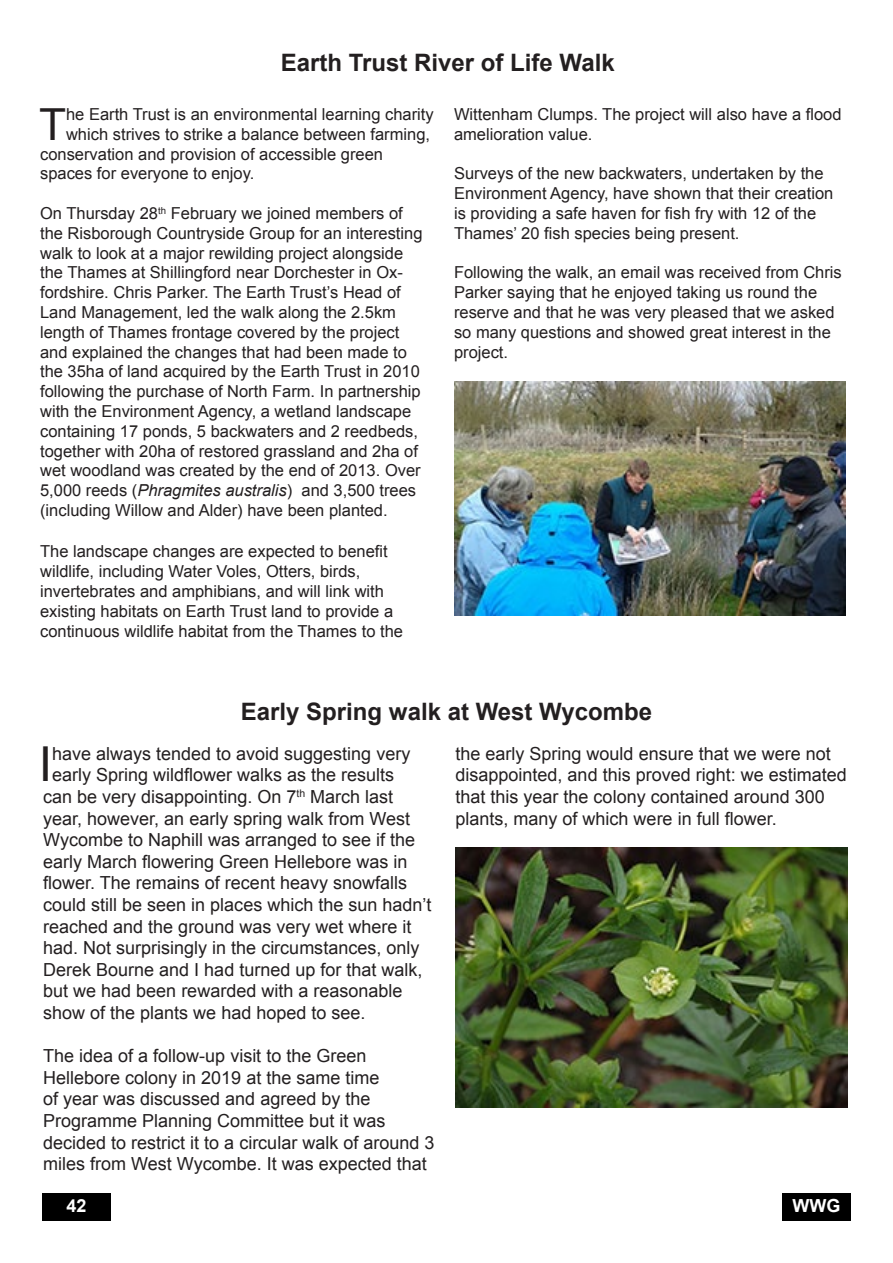
<style>
.page{position:relative;width:893px;height:1263px;background:#fff}
.page>*{position:absolute;margin:0;border:0;box-sizing:border-box;transform-origin:0 0}
.t1{font:48.15px "Arial";color:#231f20}
.t2{font:44.1px "Arial";color:#231f20}
.t3{font:700 24px "Arial";color:#231f20}
.t4{font:18px/21.6px "Arial";color:#231f20}
.t5{font:700 18px "Arial";color:#fff}
.t6{font:16.5px/19.8px "Arial";color:#231f20}
.s1{font-style:italic}
</style>
<div class="page">
<div style="left:782px;top:1193px;width:68px;height:27px;background:#000"></div>
<div style="left:43px;top:1193px;width:68px;height:27px;background:#000"></div>
<img style="left:456px;top:848px;width:391px;height:259px">
<img style="left:454px;top:381px;width:391px;height:234px">
<h3 class="t3" style="left:281px;top:47px;width:335px">Earth Trust River of Life Walk</h3>
<h2 class="t2" style="left:39px;top:95px;width:28px">T</h2>
<p class="t6" style="left:66px;top:104px;width:369px">he Earth Trust is an environmental learning charity</p>
<p class="t6" style="left:66px;top:124px;width:366px">which strives to strike a balance between farming,</p>
<p class="t6" style="left:40px;top:144px;width:344px">conservation and provision of accessible green</p>
<p class="t6" style="left:40px;top:164px;width:216px">spaces for everyone to enjoy.</p>
<p class="t6" style="left:40px;top:203px;width:384px">On Thursday 28<sup>th</sup> February we joined members of the Risborough Countryside Group for an interesting walk to look at a major rewilding project alongside the Thames at Shillingford near Dorchester in Ox&shy;fordshire. Chris Parker. The Earth Trust’s Head of Land Management, led the walk along the 2.5km length of Thames frontage covered by the project and explained the changes that had been made to the 35ha of land acquired by the Earth Trust in 2010 following the purchase of North Farm. In partnership with the Environment Agency, a wetland landscape containing 17 ponds, 5 backwaters and 2 reedbeds, together with 20ha of restored grassland and 2ha of wet woodland was created by the end of 2013. Over 5,000 reeds (<span class="s1">Phragmites australis</span>) and 3,500 trees (including Willow and Alder) have been planted.</p>
<p class="t6" style="left:40px;top:542px;width:364px">The landscape changes are expected to benefit wildlife, including Water Voles, Otters, birds, invertebrates and amphibians, and will link with existing habitats on Earth Trust land to provide a continuous wildlife habitat from the Thames to the</p>
<p class="t6" style="left:454px;top:104px;width:389px">Wittenham Clumps. The project will also have a flood amelioration value.</p>
<p class="t6" style="left:454px;top:164px;width:381px">Surveys of the new backwaters, undertaken by the Environment Agency, have shown that their creation is providing a safe haven for fish fry with 12 of the Thames’ 20 fish species being present.</p>
<p class="t6" style="left:454px;top:263px;width:389px">Following the walk, an email was received from Chris Parker saying that he enjoyed taking us round the reserve and that he was very pleased that we asked so many questions and showed great interest in the project.</p>
<h3 class="t3" style="left:241px;top:695px;width:413px">Early Spring walk at West Wycombe</h3>
<h1 class="t1" style="left:39px;top:733px;width:15px">I</h1>
<p class="t4" style="left:52px;top:743px;width:360px">have always tended to avoid suggesting very</p>
<p class="t4" style="left:52px;top:764px;width:344px">early Spring wildflower walks as the results</p>
<p class="t4" style="left:43px;top:786px;width:351px">can be very disappointing. On 7<sup>th</sup> March last</p>
<p class="t4" style="left:43px;top:807px;width:368px">year, however, an early spring walk from West</p>
<p class="t4" style="left:43px;top:829px;width:373px">Wycombe to Naphill was arranged to see if the</p>
<p class="t4" style="left:43px;top:851px;width:366px">early March flowering Green Hellebore was in</p>
<p class="t4" style="left:43px;top:872px;width:365px">flower. The remains of recent heavy snowfalls</p>
<p class="t4" style="left:43px;top:894px;width:390px">could still be seen in places which the sun hadn’t</p>
<p class="t4" style="left:43px;top:915px;width:370px">reached and the ground was very wet where it</p>
<p class="t4" style="left:43px;top:937px;width:378px">had. Not surprisingly in the circumstances, only</p>
<p class="t4" style="left:43px;top:959px;width:381px">Derek Bourne and I had turned up for that walk,</p>
<p class="t4" style="left:43px;top:980px;width:361px">but we had been rewarded with a reasonable</p>
<p class="t4" style="left:43px;top:1002px;width:324px">show of the plants we had hoped to see.</p>
<p class="t4" style="left:43px;top:1045px;width:393px">The idea of a follow-up visit to the Green Hellebore colony in 2019 at the same time<br>of year was discussed and agreed by the Programme Planning Committee but it was decided to restrict it to a circular walk of around 3 miles from West Wycombe. It was expected that</p>
<p class="t4" style="left:456px;top:743px;width:393px">the early Spring would ensure that we were not disappointed, and this proved right: we estimated that this year the colony contained around 300 plants, many of which were in full flower.</p>
<p class="t5" style="left:67px;top:1194px;width:22px">42</p>
<p class="t5" style="left:792px;top:1194px;width:49px">WWG</p>
</div>
